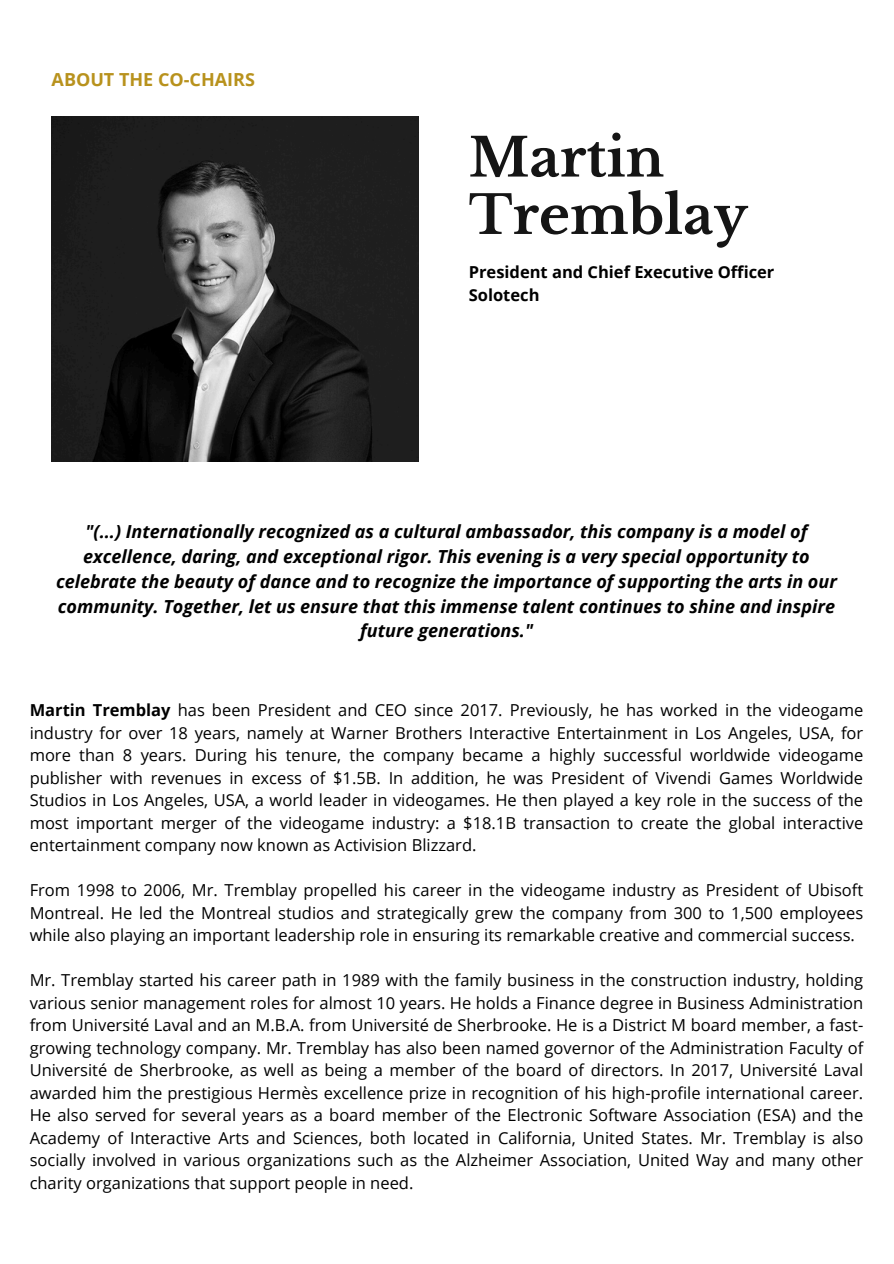
<style>
.page{position:relative;width:894px;height:1264px;background:#fff}
.page>*{position:absolute;margin:0;border:0;box-sizing:border-box;transform-origin:0 0}
.t1{font:700 52.95px/57.3px "Libre Baskerville";color:#151515}
.t2{font:italic 700 18px/24.8px "Open Sans";color:#000;text-align:center}
.t3{font:700 18px "Open Sans";color:#b8921d}
.t4{font:16.5px/22.5px "Open Sans";color:#000;text-align:justify}
.t5{font:700 16.5px/22.5px "Open Sans";color:#000}
.s1{font-weight:700}
</style>
<div class="page">
<img style="left:52px;top:116px;width:366px;height:345px">
<p class="t3" style="left:52px;top:67px;width:205px">ABOUT THE CO-CHAIRS</p>
<p class="t1" style="left:468px;top:129px;width:280px">Martin<br>Tremblay</p>
<h2 class="t5" style="left:468px;top:261px;width:307px">President and Chief Executive Officer<br>Solotech</h2>
<p class="t2" style="left:56px;top:519px;width:782px">"(...) Internationally recognized as a cultural ambassador, this company is a model of excellence, daring, and exceptional rigor. This evening is a very special opportunity to celebrate the beauty of dance and to recognize the importance of supporting the arts in our community. Together, let us ensure that this immense talent continues to shine and inspire future generations."</p>
<h1 class="t4" style="left:30px;top:698px;width:835px"><span class="s1">Martin Tremblay</span> has been President and CEO since 2017. Previously, he has worked in the videogame industry for over 18 years, namely at Warner Brothers Interactive Entertainment in Los Angeles, USA, for more than 8 years. During his tenure, the company became a highly successful worldwide videogame publisher with revenues in excess of $1.5B. In addition, he was President of Vivendi Games Worldwide Studios in Los Angeles, USA, a world leader in videogames. He then played a key role in the success of the most important merger of the videogame industry: a $18.1B transaction to create the global interactive entertainment company now known as Activision Blizzard.</h1>
<h3 class="t4" style="left:30px;top:878px;width:834px">From 1998 to 2006, Mr. Tremblay propelled his career in the videogame industry as President of Ubisoft Montreal. He led the Montreal studios and strategically grew the company from 300 to 1,500 employees while also playing an important leadership role in ensuring its remarkable creative and commercial success.</h3>
<h3 class="t4" style="left:30px;top:968px;width:835px">Mr. Tremblay started his career path in 1989 with the family business in the construction industry, holding various senior management roles for almost 10 years. He holds a Finance degree in Business Administration from Université Laval and an M.B.A. from Université de Sherbrooke. He is a District M board member, a fast&shy;growing technology company. Mr. Tremblay has also been named governor of the Administration Faculty of Université de Sherbrooke, as well as being a member of the board of directors. In 2017, Université Laval awarded him the prestigious Hermès excellence prize in recognition of his high-profile international career.<br>He also served for several years as a board member of the Electronic Software Association (ESA) and the Academy of Interactive Arts and Sciences, both located in California, United States. Mr. Tremblay is also socially involved in various organizations such as the Alzheimer Association, United Way and many other charity organizations that support people in need.</h3>
</div>
